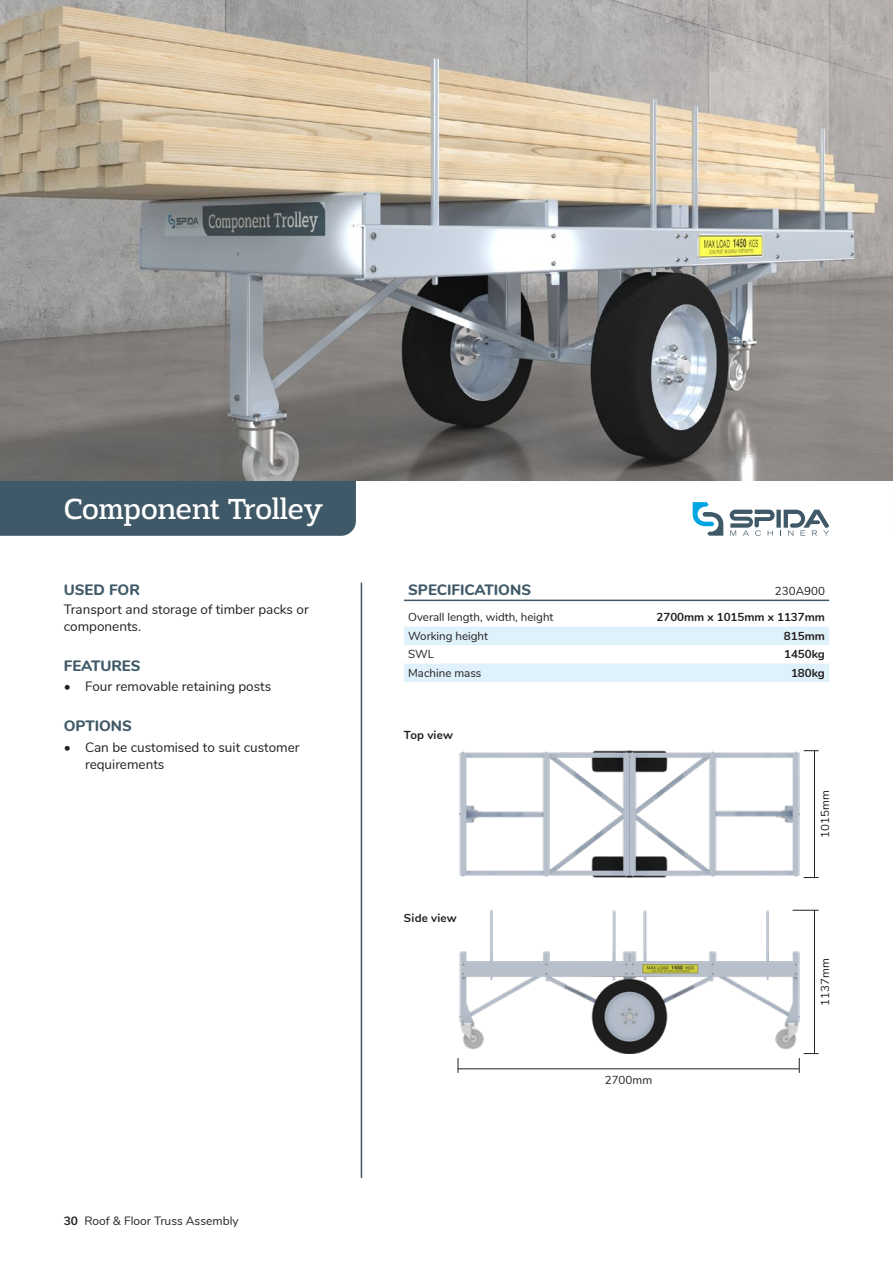
<style>
.page{position:relative;width:893px;height:1263px;background:#fff}
.page>*{position:absolute;margin:0;border:0;box-sizing:border-box;transform-origin:0 0}
.t1{font:30.75px "Adria Slab";letter-spacing:-.01em;color:#fff}
.t2{font:800 15px "Nunito";color:#405968}
.t3{font:13.5px/16.5px "Nunito";color:#231f20}
.t4{font:12px "Nunito";color:#231f20}
.t5{font:11.55px "Nunito";color:#231f20}
.t6{font:700 11.55px "Nunito";color:#231f20}
.s1{font-weight:700}
</style>
<div class="page">
<div style="left:0;top:480px;width:356px;height:56px;background:#405968"></div>
<svg style="left:730px;top:510px;width:99px;height:26px"></svg>
<svg style="left:693px;top:502px;width:30px;height:34px"></svg>
<hr style="left:361px;top:583px;width:1px;height:595px;background:#405968">
<hr style="left:404px;top:600px;width:425px;height:1px;background:#405968">
<img style="left:0;top:0;width:893px;height:480px">
<svg style="left:404px;top:627px;width:425px;height:55px"></svg>
<hr style="left:458px;top:1068px;width:341px;height:1px;background:#231f20">
<svg style="left:458px;top:1058px;width:1px;height:15px"></svg>
<hr style="left:814px;top:910px;width:1px;height:144px;background:#231f20">
<svg style="left:799px;top:1053px;width:20px;height:20px"></svg>
<svg style="left:799px;top:910px;width:20px;height:1px"></svg>
<hr style="left:814px;top:751px;width:1px;height:127px;background:#231f20">
<svg style="left:804px;top:877px;width:15px;height:1px"></svg>
<svg style="left:804px;top:750px;width:15px;height:1px"></svg>
<img style="left:459px;top:910px;width:340px;height:143px">
<img style="left:459px;top:750px;width:340px;height:127px">
<h1 class="t1" style="left:64px;top:491px;width:261px">Component Trolley</h1>
<p class="t2" style="left:64px;top:578px;width:78px">USED FOR</p>
<p class="t5" style="left:775px;top:582px;width:51px">230A900</p>
<p class="t3" style="left:64px;top:600px;width:246px">Transport and storage of timber packs or components.</p>
<p class="t2" style="left:64px;top:655px;width:78px">FEATURES</p>
<p class="t3" style="left:64px;top:678px;width:209px">• Four removable retaining posts</p>
<p class="t2" style="left:64px;top:715px;width:70px">OPTIONS</p>
<p class="t3" style="left:85px;top:738px;width:216px;line-height:17.4px;text-indent:-21px">• Can be customised to suit customer requirements</p>
<p class="t2" style="left:408px;top:578px;width:124px">SPECIFICATIONS</p>
<p class="t5" style="left:408px;top:609px;width:147px">Overall length, width, height</p>
<p class="t6" style="left:656px;top:609px;width:170px">2700mm x 1015mm x 1137mm</p>
<p class="t5" style="left:408px;top:627px;width:81px">Working height</p>
<p class="t6" style="left:784px;top:627px;width:42px">815mm</p>
<p class="t5" style="left:408px;top:646px;width:27px">SWL</p>
<p class="t6" style="left:784px;top:646px;width:42px">1450kg</p>
<p class="t5" style="left:408px;top:664px;width:75px">Machine mass</p>
<p class="t6" style="left:791px;top:664px;width:35px">180kg</p>
<p class="t6" style="left:404px;top:726px;width:50px">Top view</p>
<p class="t4" style="left:64px;top:1212px;width:176px"><span class="s1">30</span> Roof &amp; Floor Truss Assembly</p>
<p class="t6" style="left:404px;top:909px;width:54px">Side view</p>
<p class="t5" style="left:605px;top:1071px;width:49px">2700mm</p>
<p class="t5" style="left:817px;top:838px;width:49px;rotate:-90deg">1015mm</p>
<p class="t5" style="left:817px;top:1006px;width:49px;rotate:-90deg">1137mm</p>
</div>
